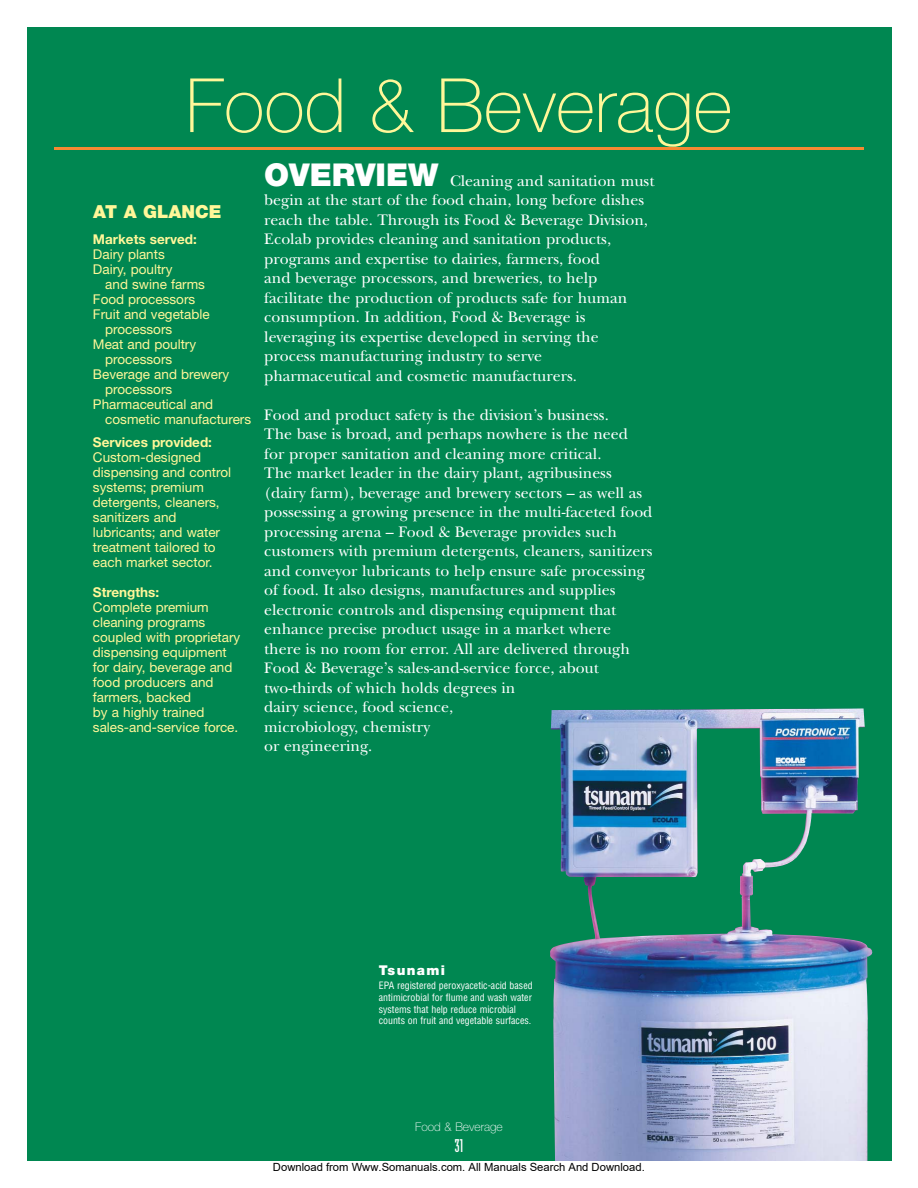
<style>
.page{position:relative;width:918px;height:1188px;background:#fff}
.page>*{position:absolute;margin:0;border:0;box-sizing:border-box;transform-origin:0 0}
.t1{font:100 75px "Helvetica Neue";color:#fff799}
.t2{font:900 18px "Helvetica Neue";color:#fff799}
.t3{font:18px "Industria Solid";color:#fff}
.t4{font:15.9px/19.5px "New Baskerville";color:#fff}
.t5{font:13.5px/15px "Helvetica Neue";color:#fff799}
.t6{font:700 13.5px "Helvetica Neue";color:#fff799}
.t7{font:900 13.5px "Helvetica Neue";letter-spacing:.1em;color:#fff}
.t8{font:100 12px "Helvetica Neue";color:#fff}
.t9{font:11.25px "Arial";color:#000}
.t10{font:condensed 9.9px/11.9px "Helvetica";color:#fff}
.s1{font-family:"Helvetica Neue";font-weight:900;font-size:31.5px}
</style>
<div class="page">
<div style="left:27px;top:27px;width:864px;height:1134px;background:#008751"></div>
<hr style="left:54px;top:147px;width:810px;height:3px;background:#f68932">
<img style="left:550px;top:709px;width:323px;height:452px">
<h1 class="t1" style="left:186px;top:79px;width:548px">Food &amp; Beverage</h1>
<p class="t2" style="left:93px;top:205px;width:130px">AT A GLANCE</p>
<p class="t6" style="left:93px;top:235px;width:105px">Markets served:</p>
<p class="t5" style="left:93px;top:248px;width:73px">Dairy plants</p>
<p class="t5" style="left:93px;top:263px;width:81px">Dairy, poultry</p>
<p class="t5" style="left:105px;top:278px;width:101px">and swine farms</p>
<p class="t5" style="left:93px;top:293px;width:104px">Food processors</p>
<p class="t5" style="left:93px;top:308px;width:118px">Fruit and vegetable</p>
<p class="t5" style="left:105px;top:323px;width:68px">processors</p>
<p class="t5" style="left:93px;top:338px;width:105px">Meat and poultry</p>
<p class="t5" style="left:105px;top:353px;width:68px">processors</p>
<p class="t5" style="left:93px;top:368px;width:138px">Beverage and brewery</p>
<p class="t5" style="left:105px;top:383px;width:68px">processors</p>
<p class="t5" style="left:93px;top:398px;width:122px">Pharmaceutical and</p>
<p class="t5" style="left:105px;top:413px;width:147px">cosmetic manufacturers</p>
<p class="t6" style="left:93px;top:437px;width:121px">Services provided:</p>
<p class="t5" style="left:93px;top:451px;width:140px">Custom-designed dispensing and control systems; premium detergents, cleaners, sanitizers and lubricants; and water treatment tailored to each market sector.</p>
<p class="t6" style="left:93px;top:587px;width:68px">Strengths:</p>
<p class="t5" style="left:93px;top:601px;width:149px">Complete premium cleaning programs coupled with proprietary dispensing equipment for dairy, beverage and food producers and farmers, backed<br>by a highly trained sales-and-service force.</p>
<p class="t4" style="left:264px;top:173px;width:392px"><span class="s1">OVERVIEW</span> Cleaning and sanitation must begin at the start of the food chain, long before dishes reach the table. Through its Food &amp; Beverage Division, Ecolab provides cleaning and sanitation products, programs and expertise to dairies, farmers, food<br>and beverage processors, and breweries, to help facilitate the production of products safe for human consumption. In addition, Food &amp; Beverage is leveraging its expertise developed in serving the<br>process manufacturing industry to serve<br>pharmaceutical and cosmetic manufacturers.</p>
<p class="t4" style="left:264px;top:407px;width:390px">Food and product safety is the division’s business.<br>The base is broad, and perhaps nowhere is the need<br>for proper sanitation and cleaning more critical.<br>The market leader in the dairy plant, agribusiness (dairy farm), beverage and brewery sectors – as well as possessing a growing presence in the multi-faceted food processing arena – Food &amp; Beverage provides such customers with premium detergents, cleaners, sanitizers and conveyor lubricants to help ensure safe processing of food. It also designs, manufactures and supplies electronic controls and dispensing equipment that enhance precise product usage in a market where<br>there is no room for error. All are delivered through Food &amp; Beverage’s sales-and-service force, about two-thirds of which holds degrees in<br>dairy science, food science,<br>microbiology, chemistry<br>or engineering.</p>
<p class="t7" style="left:379px;top:965px;width:68px">Tsunami</p>
<p class="t10" style="left:379px;top:980px;width:155px">EPA registered peroxyacetic-acid based antimicrobial for flume and wash water systems that help reduce microbial counts on fruit and vegetable surfaces.</p>
<p class="t8" style="left:415px;top:1122px;width:89px">Food &amp; Beverage</p>
<p class="t3" style="left:455px;top:1139px;width:10px">31</p>
<p class="t9" style="left:273px;top:1160px;width:373px">Download from Www.Somanuals.com. All Manuals Search And Download.</p>
</div>
